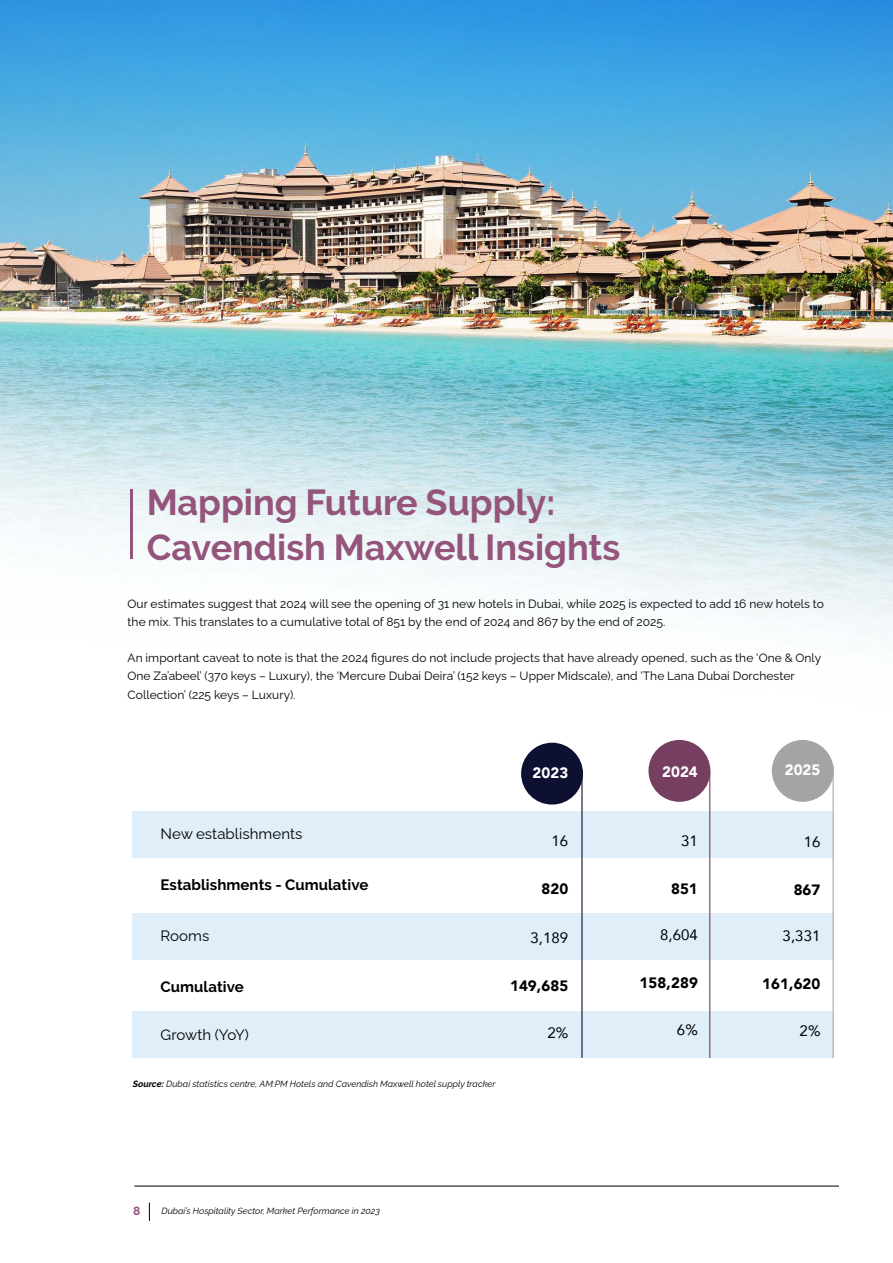
<style>
.page{position:relative;width:893px;height:1263px;background:#fff}
.page>*{position:absolute;margin:0;border:0;box-sizing:border-box;transform-origin:0 0}
.t1{font:700 36px/45px "Raleway";color:#94547b}
.t2{font:700 15px "Raleway";letter-spacing:.005em;color:#000}
.t3{font:15px "Raleway";letter-spacing:.005em;color:#000}
.t4{font:900 15px "Avenir";letter-spacing:.005em;color:#000}
.t5{font:15px "Avenir";letter-spacing:.005em;color:#000}
.t6{font:900 15px "Avenir";letter-spacing:.005em;color:#fff}
.t7{font:12px/18px "Raleway";letter-spacing:.005em;color:#000}
.t8{font:700 12px "Raleway";color:#94547b}
.t9{font:italic 9px "Raleway";color:#000}
.s1{font-weight:700}
</style>
<div class="page">
<hr style="left:134px;top:1186px;width:705px;height:1px;background:#000">
<svg style="left:149px;top:1202px;width:1px;height:19px"></svg>
<img style="left:0;top:0;width:893px;height:1058px">
<div style="left:132px;top:812px;width:702px;height:46px;background:#e0eef9"></div>
<div style="left:132px;top:913px;width:702px;height:47px;background:#e0eef9"></div>
<div style="left:132px;top:1011px;width:702px;height:46px;background:#e0eef9"></div>
<div style="left:521px;top:743px;width:62px;height:61px;background:#0e1031;border-radius:50%"></div>
<div style="left:648px;top:740px;width:62px;height:62px;background:#763f62;border-radius:50%"></div>
<div style="left:772px;top:740px;width:62px;height:62px;background:#a4a4a4;border-radius:50%"></div>
<hr style="left:581px;top:770px;width:2px;height:288px;background:#0e1031">
<hr style="left:709px;top:771px;width:1px;height:287px;background:#763f62">
<hr style="left:832px;top:765px;width:2px;height:293px;background:#a7abac">
<hr style="left:130px;top:490px;width:3px;height:69px;background:#94547b">
<h1 class="t1" style="left:147px;top:480px;width:475px">Mapping Future Supply:<br>Cavendish Maxwell Insights</h1>
<p class="t7" style="left:128px;top:594px;width:698px">Our estimates suggest that 2024 will see the opening of 31 new hotels in Dubai, while 2025 is expected to add 16 new hotels to the mix. This translates to a cumulative total of 851 by the end of 2024 and 867 by the end of 2025.</p>
<p class="t7" style="left:128px;top:648px;width:695px">An important caveat to note is that the 2024 figures do not include projects that have already opened, such as the ‘One &amp; Only<br>One Za’abeel’ (370 keys – Luxury), the ‘Mercure Dubai Deira’ (152 keys – Upper Midscale), and ‘The Lana Dubai Dorchester<br>Collection’ (225 keys – Luxury).</p>
<p class="t6" style="left:532px;top:760px;width:37px">2023</p>
<p class="t3" style="left:161px;top:822px;width:143px">New establishments</p>
<p class="t2" style="left:161px;top:876px;width:209px">Establishments - Cumulative</p>
<p class="t3" style="left:161px;top:924px;width:50px">Rooms</p>
<p class="t2" style="left:161px;top:978px;width:85px">Cumulative</p>
<p class="t3" style="left:161px;top:1023px;width:90px">Growth (YoY)</p>
<p class="t9" style="left:133px;top:1076px;width:364px"><span class="s1">Source:</span> Dubai statistics centre, AM:PM Hotels and Cavendish Maxwell hotel supply tracker</p>
<p class="t5" style="left:551px;top:828px;width:18px">16</p>
<p class="t4" style="left:541px;top:876px;width:28px">820</p>
<p class="t5" style="left:530px;top:926px;width:39px">3,189</p>
<p class="t4" style="left:510px;top:973px;width:60px">149,685</p>
<p class="t5" style="left:547px;top:1020px;width:22px">2%</p>
<p class="t8" style="left:133px;top:1204px;width:9px">8</p>
<p class="t9" style="left:162px;top:1204px;width:220px">Dubai’s Hospitality Sector, Market Performance in 2023</p>
<p class="t6" style="left:662px;top:759px;width:37px">2024</p>
<p class="t5" style="left:681px;top:828px;width:18px">31</p>
<p class="t4" style="left:671px;top:876px;width:28px">851</p>
<p class="t5" style="left:660px;top:923px;width:39px">8,604</p>
<p class="t4" style="left:640px;top:970px;width:60px">158,289</p>
<p class="t5" style="left:677px;top:1017px;width:22px">6%</p>
<p class="t6" style="left:785px;top:757px;width:37px">2025</p>
<p class="t5" style="left:804px;top:830px;width:18px">16</p>
<p class="t4" style="left:794px;top:877px;width:28px">867</p>
<p class="t5" style="left:783px;top:924px;width:39px">3,331</p>
<p class="t4" style="left:762px;top:971px;width:60px">161,620</p>
<p class="t5" style="left:800px;top:1019px;width:22px">2%</p>
</div>
